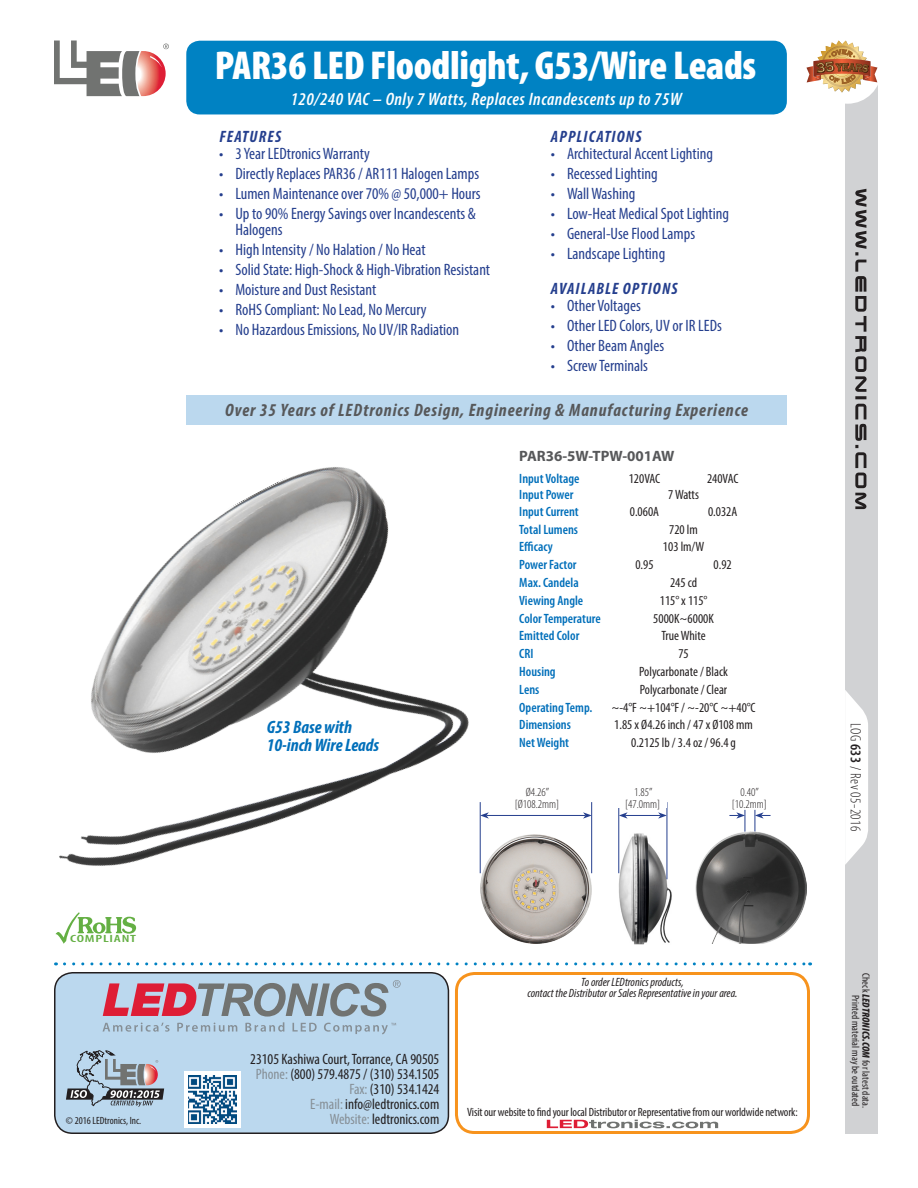
<style>
.page{position:relative;width:918px;height:1188px;background:#fff}
.page>*{position:absolute;margin:0;border:0;box-sizing:border-box;transform-origin:0 0}
.Sheet_Title{font:900 condensed 40.5px "Myriad Pro";letter-spacing:-.01em;color:#fff}
.Sheet_Subtitle{font:italic 700 condensed 18px "Myriad Pro";letter-spacing:.05em;color:#57585a}
.Sheet_Subtitle-2{font:italic 600 condensed 18px "Myriad Pro";letter-spacing:.03em;color:#fff}
.Part_Photo_Descripto{font:italic 700 condensed 18px/18px "Myriad Pro";color:#006fba}
.t1{font:condensed 16.5px/15.8px "Myriad Pro";color:#253f8e}
.Bulleted_Heading{font:italic 700 condensed 16.5px "Myriad Pro";letter-spacing:.07em;color:#253f8e}
.t2{font:condensed 15px "Myriad Pro";color:#231f20}
.Table_Part_Number{font:700 15px "Myriad Pro";color:#57585a}
.Log_Info{font:300 condensed 15px "Myriad Pro";letter-spacing:.025em;color:#231f20}
.Table_Data{font:condensed 13.5px "Myriad Pro";color:#231f20}
.Table_Category{font:600 condensed 13.5px "Myriad Pro";color:#006fba}
.t3{font:condensed 12px "Myriad Pro";letter-spacing:-.01em;color:#231f20}
.t4{font:italic condensed 12px "Myriad Pro";color:#231f20}
.Table_Data-2{font:300 condensed 12px "Myriad Pro";color:#231f20}
.t5{font:condensed 10.5px "Myriad Pro";letter-spacing:.005em;color:#231f20}
.t6{font:600 condensed 10.5px "Myriad Pro";letter-spacing:.05em;color:#64af43;scale:1.5 1}
.s1{font-weight:600}
.s2{color:#868f96}
.s3{font-weight:900;font-style:italic}
.s4{color:#fff}
</style>
<div class="page">
<div style="left:845px;top:84px;width:33px;height:1050px;background:#d1d2d4"></div>
<svg style="left:845px;top:690px;width:23px;height:175px"></svg>
<svg style="left:855px;top:189px;width:12px;height:320px"></svg>
<svg style="left:55px;top:934px;width:13px;height:10px"></svg>
<img style="left:619px;top:833px;width:53px;height:112px">
<hr style="left:486px;top:815px;width:99px;height:1px;background:#253f8e">
<svg style="left:583px;top:812px;width:8px;height:7px"></svg>
<hr style="left:591px;top:802px;width:1px;height:71px;background:#253f8e">
<hr style="left:625px;top:815px;width:36px;height:1px;background:#253f8e">
<svg style="left:620px;top:812px;width:8px;height:7px"></svg>
<svg style="left:658px;top:812px;width:9px;height:7px"></svg>
<hr style="left:667px;top:802px;width:1px;height:77px;background:#253f8e">
<hr style="left:619px;top:802px;width:1px;height:71px;background:#253f8e">
<div style="left:619px;top:785px;width:48px;height:23px;background:#fff"></div>
<svg style="left:729px;top:810px;width:17px;height:22px"></svg>
<svg style="left:755px;top:810px;width:16px;height:22px"></svg>
<img style="left:501px;top:834px;width:91px;height:110px">
<img style="left:695px;top:832px;width:112px;height:112px">
<img style="left:55px;top:467px;width:446px;height:467px">
<div style="left:186px;top:395px;width:601px;height:30px;background:#bbd8ee"></div>
<div style="left:814px;top:36px;width:67px;height:68px;background:#fff;border-radius:50%"></div>
<svg style="left:806px;top:40px;width:72px;height:53px"></svg>
<div style="left:186px;top:41px;width:601px;height:73px;background:#0082c3;border-radius:14px"></div>
<div style="left:55px;top:973px;width:393px;height:160px;background:#bbd8ee;border-radius:18px"></div>
<div style="left:54px;top:972px;width:395px;height:162px;border:2px solid #231f20;border-radius:18px"></div>
<svg style="left:64px;top:962px;width:747px;height:3px"></svg>
<div style="left:184px;top:1071px;width:56px;height:56px;background:#fff"></div>
<div style="left:455px;top:972px;width:355px;height:162px;border:3px solid #f7931d;border-radius:18px"></div>
<img style="left:188px;top:1075px;width:48px;height:48px">
<svg style="left:103px;top:980px;width:298px;height:54px"></svg>
<svg style="left:547px;top:1120px;width:171px;height:8px"></svg>
<svg style="left:54px;top:40px;width:115px;height:56px"></svg>
<svg style="left:66px;top:1050px;width:98px;height:57px"></svg>
<p class="t6" style="left:70px;top:932px;width:46px">COMPLIANT</p>
<p class="t5" style="left:66px;top:1114px;width:77px">© 2016 LEDtronics, Inc.</p>
<p class="Sheet_Title" style="left:215px;top:40px;width:543px">PAR36 LED Floodlight, G53/Wire Leads</p>
<p class="Sheet_Subtitle-2" style="left:291px;top:88px;width:393px">120/240 VAC – Only 7 Watts, Replaces Incandescents up to 75W</p>
<p class="Bulleted_Heading" style="left:219px;top:126px;width:63px">FEATURES</p>
<p class="Bulleted_Heading" style="left:551px;top:126px;width:92px">APPLICATIONS</p>
<p class="t1" style="left:551px;top:145px;width:164px">• Architectural Accent Lighting</p>
<p class="t1" style="left:551px;top:165px;width:108px">• Recessed Lighting</p>
<p class="t1" style="left:551px;top:185px;width:86px">• Wall Washing</p>
<p class="t1" style="left:551px;top:205px;width:180px">• Low-Heat Medical Spot Lighting</p>
<p class="t1" style="left:551px;top:226px;width:146px">• General-Use Flood Lamps</p>
<p class="t1" style="left:551px;top:246px;width:116px">• Landscape Lighting</p>
<p class="t1" style="left:219px;top:145px;width:152px">• 3 Year LEDtronics Warranty</p>
<p class="t1" style="left:219px;top:165px;width:261px">• Directly Replaces PAR36 / AR111 Halogen Lamps</p>
<p class="t1" style="left:219px;top:185px;width:263px">• Lumen Maintenance over 70% @ 50,000+ Hours</p>
<p class="t1" style="left:235px;top:205px;width:242px;text-indent:-16px">• Up to 90% Energy Savings over Incandescents &amp;<br>Halogens</p>
<p class="t1" style="left:219px;top:241px;width:208px">• High Intensity / No Halation / No Heat</p>
<p class="t1" style="left:219px;top:261px;width:272px">• Solid State: High-Shock &amp; High-Vibration Resistant</p>
<p class="t1" style="left:219px;top:281px;width:159px">• Moisture and Dust Resistant</p>
<p class="t1" style="left:219px;top:301px;width:209px">• RoHS Compliant: No Lead, No Mercury</p>
<p class="t1" style="left:219px;top:322px;width:242px">• No Hazardous Emissions, No UV/IR Radiation</p>
<p class="Bulleted_Heading" style="left:551px;top:278px;width:128px">AVAILABLE OPTIONS</p>
<p class="t1" style="left:551px;top:297px;width:92px">• Other Voltages</p>
<p class="t1" style="left:551px;top:317px;width:173px">• Other LED Colors, UV or IR LEDs</p>
<p class="t1" style="left:551px;top:337px;width:115px">• Other Beam Angles</p>
<p class="t1" style="left:551px;top:357px;width:99px">• Screw Terminals</p>
<p class="Sheet_Subtitle" style="left:225px;top:399px;width:525px">Over 35 Years of LEDtronics Design, Engineering &amp; Manufacturing Experience</p>
<p class="Part_Photo_Descripto" style="left:267px;top:717px;width:114px">G53 Base with<br>10-inch Wire Leads</p>
<p class="Table_Part_Number" style="left:519px;top:446px;width:157px">PAR36-5W-TPW-001AW</p>
<p class="Table_Category" style="left:519px;top:470px;width:62px">Input Voltage</p>
<p class="Table_Data" style="left:629px;top:470px;width:33px">120VAC</p>
<p class="Table_Data" style="left:707px;top:470px;width:33px">240VAC</p>
<p class="Table_Category" style="left:519px;top:486px;width:56px">Input Power</p>
<p class="Table_Data" style="left:668px;top:486px;width:32px">7 Watts</p>
<p class="Table_Category" style="left:519px;top:503px;width:61px">Input Current</p>
<p class="Table_Data" style="left:630px;top:504px;width:31px">0.060A</p>
<p class="Table_Data" style="left:708px;top:504px;width:31px">0.032A</p>
<p class="Table_Category" style="left:519px;top:521px;width:60px">Total Lumens</p>
<p class="Table_Data" style="left:669px;top:521px;width:30px">720 lm</p>
<p class="Table_Category" style="left:519px;top:538px;width:35px">Efficacy</p>
<p class="Table_Data" style="left:663px;top:539px;width:43px">103 lm/W</p>
<p class="Table_Category" style="left:519px;top:556px;width:59px">Power Factor</p>
<p class="Table_Data" style="left:635px;top:556px;width:20px">0.95</p>
<p class="Table_Data" style="left:714px;top:556px;width:20px">0.92</p>
<p class="Table_Category" style="left:519px;top:574px;width:61px">Max. Candela</p>
<p class="Table_Data" style="left:670px;top:574px;width:29px">245 cd</p>
<p class="Table_Category" style="left:519px;top:592px;width:66px">Viewing Angle</p>
<p class="Table_Data" style="left:660px;top:592px;width:49px">115° x 115°</p>
<p class="Table_Category" style="left:519px;top:610px;width:83px">Color Temperature</p>
<p class="Table_Data" style="left:653px;top:610px;width:62px">5000K~6000K</p>
<p class="Table_Category" style="left:519px;top:628px;width:62px">Emitted Color</p>
<p class="Table_Data" style="left:661px;top:628px;width:46px">True White</p>
<p class="Table_Category" style="left:519px;top:645px;width:16px">CRI</p>
<p class="Table_Data" style="left:678px;top:646px;width:12px">75</p>
<p class="Table_Category" style="left:519px;top:663px;width:38px">Housing</p>
<p class="Table_Data" style="left:639px;top:663px;width:90px">Polycarbonate / Black</p>
<p class="Table_Category" style="left:519px;top:681px;width:22px">Lens</p>
<p class="Table_Data" style="left:640px;top:681px;width:89px">Polycarbonate / Clear</p>
<p class="Table_Category" style="left:519px;top:699px;width:75px">Operating Temp.</p>
<p class="Table_Data" style="left:612px;top:699px;width:146px">~-4°F ~+104°F / ~-20°C ~+40°C</p>
<p class="Table_Category" style="left:519px;top:717px;width:53px">Dimensions</p>
<p class="Table_Data" style="left:614px;top:717px;width:140px">1.85 x Ø4.26 inch / 47 x Ø108 mm</p>
<p class="Table_Category" style="left:519px;top:734px;width:51px">Net Weight</p>
<p class="Table_Data" style="left:631px;top:735px;width:106px">0.2125 lb / 3.4 oz / 96.4 g</p>
<p class="Table_Data-2" style="left:526px;top:785px;width:25px">Ø4.26”</p>
<p class="Table_Data-2" style="left:515px;top:797px;width:46px">[Ø108.2mm]</p>
<p class="Table_Data-2" style="left:634px;top:785px;width:20px">1.85”</p>
<p class="Table_Data-2" style="left:625px;top:797px;width:36px">[47.0mm]</p>
<p class="Table_Data-2" style="left:741px;top:785px;width:20px">0.40”</p>
<p class="Table_Data-2" style="left:732px;top:797px;width:36px">[10.2mm]</p>
<p class="Log_Info" style="left:865px;top:723px;width:110px;rotate:90deg">LOG <span class="s1">633</span> / Rev 05-2016</p>
<p class="t2" style="left:250px;top:1050px;width:191px">23105 Kashiwa Court, Torrance, CA 90505</p>
<p class="t2" style="left:256px;top:1065px;width:185px"><span class="s2">Phone:</span> (800) 579.4875 / (310) 534.1505</p>
<p class="t2" style="left:349px;top:1080px;width:91px"><span class="s2">Fax:</span> (310) 534.1424</p>
<p class="t2" style="left:310px;top:1095px;width:131px"><span class="s2">E-mail:</span> info@ledtronics.com</p>
<p class="t2" style="left:330px;top:1110px;width:111px"><span class="s2">Website:</span> ledtronics.com</p>
<p class="t4" style="left:581px;top:975px;width:104px">To order LEDtronics products,</p>
<p class="t4" style="left:527px;top:985px;width:212px">contact the Distributor or Sales Representative in your area.</p>
<p class="t3" style="left:467px;top:1105px;width:332px">Visit our website to find your local Distributor or Representative from our worldwide network:</p>
<p class="t5" style="left:872px;top:973px;width:137px;rotate:90deg">Check <span class="s3">LEDTRONICS.COM</span> for latest data.</p>
<p class="t5" style="left:862px;top:995px;width:115px;rotate:90deg">Printed material may be outdated<span class="s4">.</span></p>
</div>
